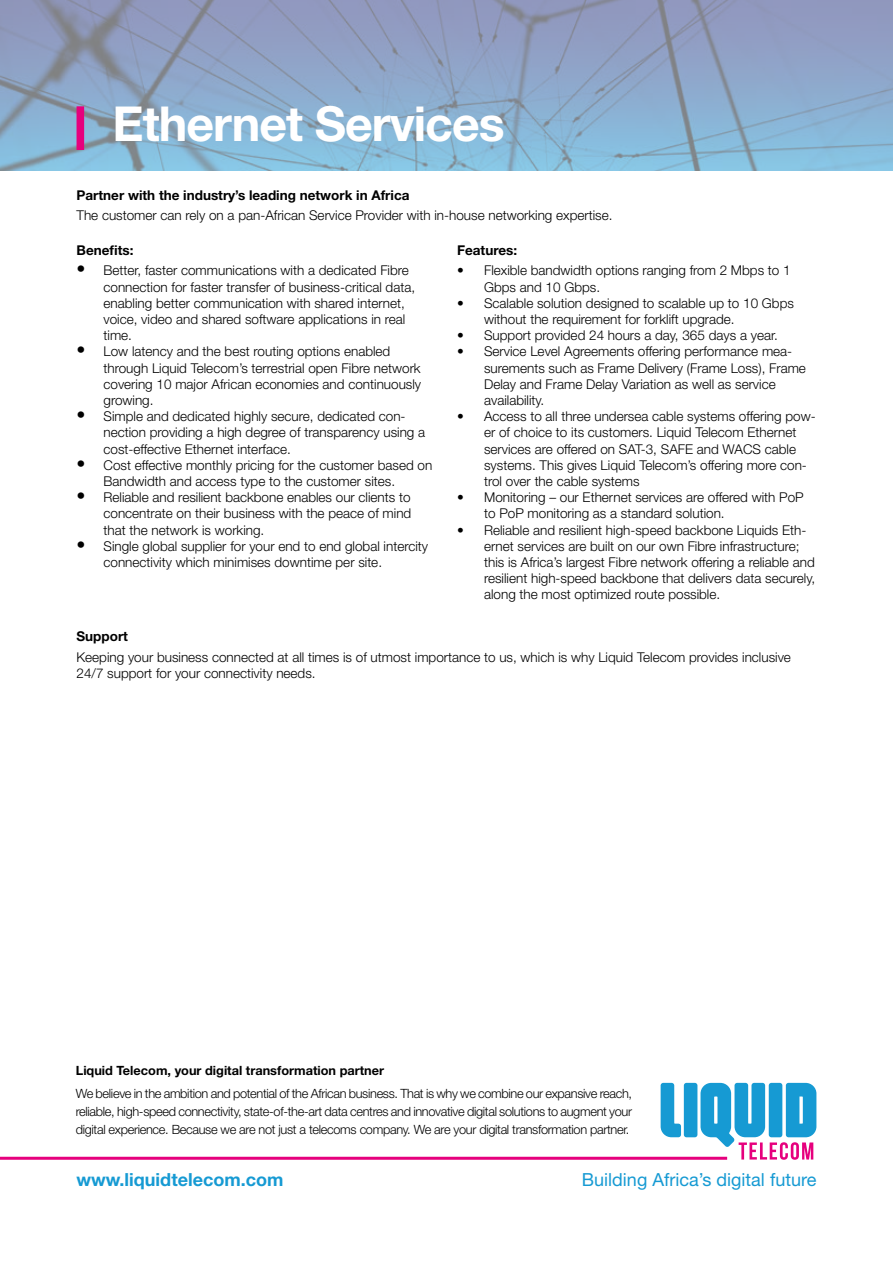
<style>
.page{position:relative;width:893px;height:1263px;background:#fff}
.page>*{position:absolute;margin:0;border:0;box-sizing:border-box;transform-origin:0 0}
.t1{font:700 48.3px "Helvetica Neue LT Std";letter-spacing:-.02em;color:#fff}
.t2{font:18px "Helvetica Neue LT Std";color:#169ad3}
.t3{font:700 18px "Helvetica Neue LT Std";color:#169ad3}
.t4{font:300 13.5px/16.2px "Helvetica Neue LT Std";color:#000}
.t5{font:700 13.5px "Helvetica Neue LT Std";color:#000}
.t6{font:300 12.75px/18px "Helvetica Neue LT Std";letter-spacing:-.025em;color:#000;text-align:justify}
.t7{font:700 12.75px "Helvetica Neue LT Std";color:#000}
.s1{font-size:18px}
</style>
<div class="page">
<img style="left:0;top:0;width:893px;height:170px">
<div style="left:77px;top:106px;width:7px;height:44px;background:#e6007d"></div>
<hr style="left:0;top:1157px;width:727px;height:3px;background:#e6007d">
<svg style="left:661px;top:1083px;width:155px;height:77px"></svg>
<h1 class="t1" style="left:113px;top:94px;width:394px">Ethernet Services</h1>
<p class="t5" style="left:77px;top:186px;width:334px">Partner with the industry’s leading network in Africa</p>
<p class="t4" style="left:77px;top:207px;width:537px">The customer can rely on a pan-African Service Provider with in-house networking expertise.</p>
<p class="t5" style="left:457px;top:242px;width:62px">Features:</p>
<p class="t4" style="left:484px;top:262px;width:308px;text-indent:-27px">• Flexible bandwidth options ranging from 2 Mbps to 1<br>Gbps and 10 Gbps.</p>
<p class="t4" style="left:484px;top:295px;width:311px;text-indent:-27px">• Scalable solution designed to scalable up to 10 Gbps without the requirement for forklift upgrade.</p>
<p class="t4" style="left:457px;top:327px;width:322px">• Support provided 24 hours a day, 365 days a year.</p>
<p class="t4" style="left:484px;top:343px;width:323px;text-indent:-27px">• Service Level Agreements offering performance mea&shy;surements such as Frame Delivery (Frame Loss), Frame Delay and Frame Delay Variation as well as service availability.</p>
<p class="t4" style="left:484px;top:408px;width:333px;text-indent:-27px">• Access to all three undersea cable systems offering pow&shy;er of choice to its customers. Liquid Telecom Ethernet services are offered on SAT-3, SAFE and WACS cable systems. This gives Liquid Telecom’s offering more con&shy;trol over the cable systems</p>
<p class="t4" style="left:484px;top:489px;width:321px;text-indent:-27px">• Monitoring – our Ethernet services are offered with PoP to PoP monitoring as a standard solution.</p>
<p class="t4" style="left:484px;top:521px;width:333px;text-indent:-27px">• Reliable and resilient high-speed backbone Liquids Eth&shy;ernet services are built on our own Fibre infrastructure; this is Africa’s largest Fibre network offering a reliable and resilient high-speed backbone that delivers data securely, along the most optimized route possible.</p>
<p class="t5" style="left:77px;top:628px;width:53px">Support</p>
<p class="t4" style="left:77px;top:648px;width:716px">Keeping your business connected at all times is of utmost importance to us, which is why Liquid Telecom provides inclusive<br>24/7 support for your connectivity needs.</p>
<p class="t5" style="left:77px;top:242px;width:59px">Benefits:</p>
<p class="t4" style="left:104px;top:262px;width:313px;text-indent:-27px"><span class="s1">•</span> Better, faster communications with a dedicated Fibre connection for faster transfer of business-critical data, enabling better communication with shared internet, voice, video and shared software applications in real time.</p>
<p class="t4" style="left:104px;top:343px;width:319px;text-indent:-27px"><span class="s1">•</span> Low latency and the best routing options enabled through Liquid Telecom’s terrestrial open Fibre network covering 10 major African economies and continuously growing.</p>
<p class="t4" style="left:104px;top:408px;width:323px;text-indent:-27px"><span class="s1">•</span> Simple and dedicated highly secure, dedicated con&shy;nection providing a high degree of transparency using a cost-effective Ethernet interface.</p>
<p class="t4" style="left:104px;top:457px;width:330px;text-indent:-27px"><span class="s1">•</span> Cost effective monthly pricing for the customer based on<br>Bandwidth and access type to the customer sites.</p>
<p class="t4" style="left:104px;top:489px;width:309px;text-align:justify;text-indent:-27px"><span class="s1">•</span> Reliable and resilient backbone enables our clients to concentrate on their business with the peace of mind that the network is working.</p>
<p class="t4" style="left:104px;top:538px;width:326px;text-indent:-27px"><span class="s1">•</span> Single global supplier for your end to end global intercity connectivity which minimises downtime per site.</p>
<p class="t7" style="left:76px;top:1063px;width:310px">Liquid Telecom, your digital transformation partner</p>
<p class="t6" style="left:76px;top:1084px;width:558px">We believe in the ambition and potential of the African business. That is why we combine our expansive reach, reliable, high-speed connectivity, state-of-the-art data centres and innovative digital solutions to augment your digital experience. Because we are not just a telecoms company. We are your digital transformation partner.</p>
<h2 class="t3" style="left:77px;top:1169px;width:208px">www.liquidtelecom.com</h2>
<h2 class="t2" style="left:582px;top:1169px;width:236px">Building Africa’s digital future</h2>
</div>
